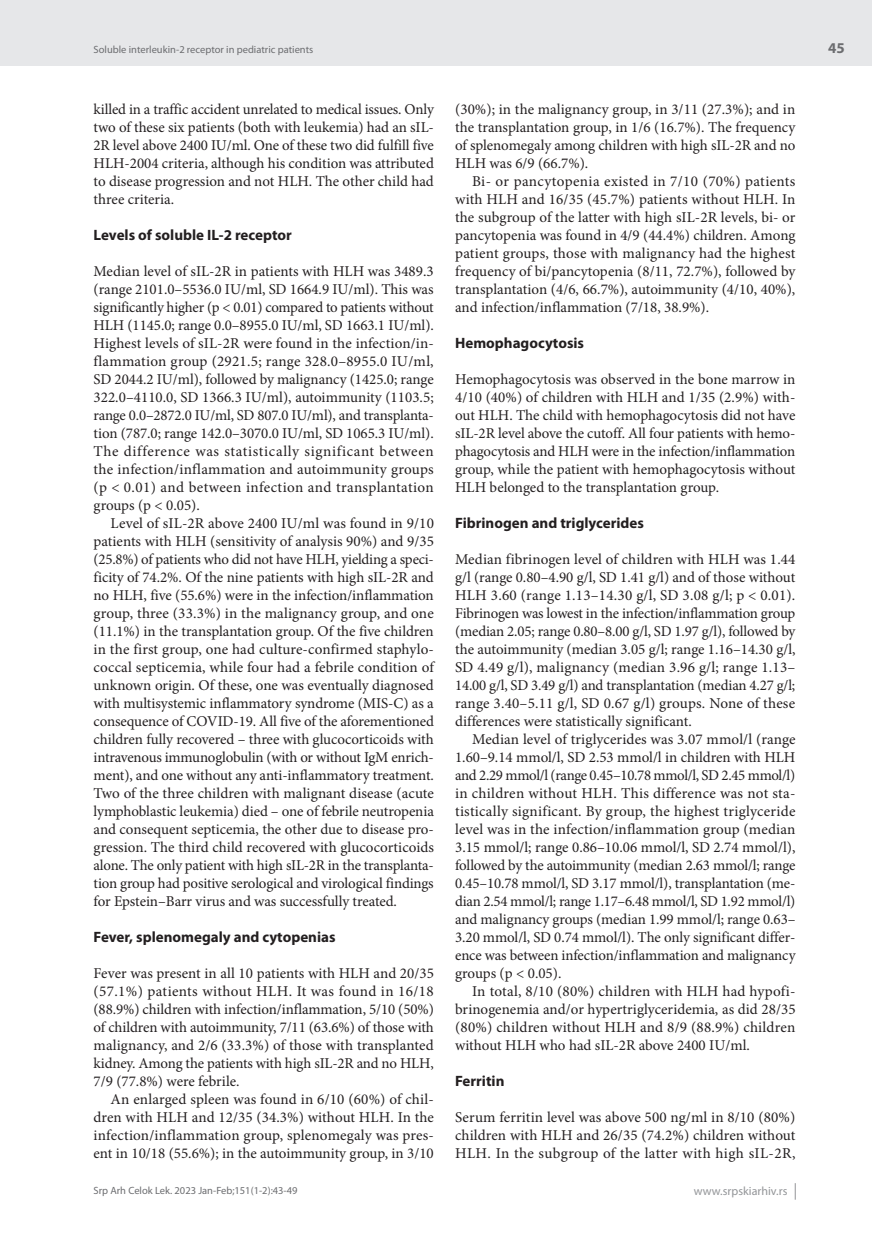
<style>
.page{position:relative;width:872px;height:1234px;background:#fff}
.page>*{position:absolute;margin:0;border:0;box-sizing:border-box;transform-origin:0 0}
.t1{font:15px/18px "Minion Pro";color:#231f20;text-align:justify}
.t2{font:700 15px "Myriad Pro";color:#231f20}
.t3{font:700 15px "Myriad Pro";color:#6c6d70}
.t4{font:12px "Myriad Pro";color:#939598}
.t5{font:10.5px "Myriad Pro";color:#6c6d70}
</style>
<div class="page">
<div style="left:0;top:0;width:872px;height:66px;background:#e6e7e9"></div>
<svg style="left:795px;top:1183px;width:1px;height:16px"></svg>
<p class="t5" style="left:94px;top:43px;width:221px">Soluble interleukin-2 receptor in pediatric patients</p>
<p class="t1" style="left:94px;top:100px;width:342px">killed in a traffic accident unrelated to medical issues. Only two of these six patients (both with leukemia) had an sIL-2R level above 2400 IU/ml. One of these two did fulfill five HLH-2004 criteria, although his condition was attributed to disease progression and not HLH. The other child had three criteria.</p>
<p class="t2" style="left:94px;top:225px;width:200px">Levels of soluble IL-2 receptor</p>
<p class="t1" style="left:94px;top:262px;width:342px">Median level of sIL-2R in patients with HLH was 3489.3 (range 2101.0–5536.0 IU/ml, SD 1664.9 IU/ml). This was significantly higher (p &lt; 0.01) compared to patients without HLH (1145.0; range 0.0–8955.0 IU/ml, SD 1663.1 IU/ml).<br>Highest levels of sIL-2R were found in the infection/in&shy;flammation group (2921.5; range 328.0–8955.0 IU/ml, SD 2044.2 IU/ml), followed by malignancy (1425.0; range 322.0–4110.0, SD 1366.3 IU/ml), autoimmunity (1103.5; range 0.0–2872.0 IU/ml, SD 807.0 IU/ml), and transplanta&shy;tion (787.0; range 142.0–3070.0 IU/ml, SD 1065.3 IU/ml).<br>The difference was statistically significant between the infection/inflammation and autoimmunity groups (p &lt; 0.01) and between infection and transplantation groups (p &lt; 0.05).</p>
<p class="t1" style="left:94px;top:514px;width:342px;text-indent:17px">Level of sIL-2R above 2400 IU/ml was found in 9/10 patients with HLH (sensitivity of analysis 90%) and 9/35 (25.8%) of patients who did not have HLH, yielding a speci&shy;ficity of 74.2%. Of the nine patients with high sIL-2R and no HLH, five (55.6%) were in the infection/inflammation group, three (33.3%) in the malignancy group, and one (11.1%) in the transplantation group. Of the five children in the first group, one had culture-confirmed staphylo&shy;coccal septicemia, while four had a febrile condition of unknown origin. Of these, one was eventually diagnosed with multisystemic inflammatory syndrome (MIS-C) as a consequence of COVID-19. All five of the aforementioned children fully recovered – three with glucocorticoids with intravenous immunoglobulin (with or without IgM enrich&shy;ment), and one without any anti-inflammatory treatment.<br>Two of the three children with malignant disease (acute lymphoblastic leukemia) died – one of febrile neutropenia and consequent septicemia, the other due to disease pro&shy;gression. The third child recovered with glucocorticoids alone. The only patient with high sIL-2R in the transplanta&shy;tion group had positive serological and virological findings for Epstein–Barr virus and was successfully treated.</p>
<p class="t2" style="left:94px;top:927px;width:243px">Fever, splenomegaly and cytopenias</p>
<p class="t1" style="left:94px;top:964px;width:342px">Fever was present in all 10 patients with HLH and 20/35 (57.1%) patients without HLH. It was found in 16/18 (88.9%) children with infection/inflammation, 5/10 (50%) of children with autoimmunity, 7/11 (63.6%) of those with malignancy, and 2/6 (33.3%) of those with transplanted kidney. Among the patients with high sIL-2R and no HLH, 7/9 (77.8%) were febrile.</p>
<p class="t1" style="left:94px;top:1090px;width:342px;text-indent:17px">An enlarged spleen was found in 6/10 (60%) of chil&shy;dren with HLH and 12/35 (34.3%) without HLH. In the infection/inflammation group, splenomegaly was pres&shy;ent in 10/18 (55.6%); in the autoimmunity group, in 3/10</p>
<p class="t1" style="left:455px;top:100px;width:342px">(30%); in the malignancy group, in 3/11 (27.3%); and in the transplantation group, in 1/6 (16.7%). The frequency of splenomegaly among children with high sIL-2R and no HLH was 6/9 (66.7%).</p>
<p class="t1" style="left:455px;top:172px;width:342px;text-indent:17px">Bi- or pancytopenia existed in 7/10 (70%) patients with HLH and 16/35 (45.7%) patients without HLH. In the subgroup of the latter with high sIL-2R levels, bi- or pancytopenia was found in 4/9 (44.4%) children. Among patient groups, those with malignancy had the highest frequency of bi/pancytopenia (8/11, 72.7%), followed by transplantation (4/6, 66.7%), autoimmunity (4/10, 40%), and infection/inflammation (7/18, 38.9%).</p>
<p class="t2" style="left:455px;top:333px;width:130px">Hemophagocytosis</p>
<p class="t1" style="left:455px;top:370px;width:342px">Hemophagocytosis was observed in the bone marrow in 4/10 (40%) of children with HLH and 1/35 (2.9%) with&shy;out HLH. The child with hemophagocytosis did not have sIL-2R level above the cutoff. All four patients with hemo&shy;phagocytosis and HLH were in the infection/inflammation group, while the patient with hemophagocytosis without HLH belonged to the transplantation group.</p>
<p class="t2" style="left:455px;top:513px;width:190px">Fibrinogen and triglycerides</p>
<p class="t1" style="left:455px;top:550px;width:342px">Median fibrinogen level of children with HLH was 1.44 g/l (range 0.80–4.90 g/l, SD 1.41 g/l) and of those without HLH 3.60 (range 1.13–14.30 g/l, SD 3.08 g/l; p &lt; 0.01).<br>Fibrinogen was lowest in the infection/inflammation group (median 2.05; range 0.80–8.00 g/l, SD 1.97 g/l), followed by the autoimmunity (median 3.05 g/l; range 1.16–14.30 g/l, SD 4.49 g/l), malignancy (median 3.96 g/l; range 1.13– 14.00 g/l, SD 3.49 g/l) and transplantation (median 4.27 g/l; range 3.40–5.11 g/l, SD 0.67 g/l) groups. None of these differences were statistically significant.</p>
<p class="t1" style="left:455px;top:730px;width:342px;text-indent:17px">Median level of triglycerides was 3.07 mmol/l (range 1.60–9.14 mmol/l, SD 2.53 mmol/l in children with HLH and 2.29 mmol/l (range 0.45–10.78 mmol/l, SD 2.45 mmol/l) in children without HLH. This difference was not sta&shy;tistically significant. By group, the highest triglyceride level was in the infection/inflammation group (median 3.15 mmol/l; range 0.86–10.06 mmol/l, SD 2.74 mmol/l), followed by the autoimmunity (median 2.63 mmol/l; range 0.45–10.78 mmol/l, SD 3.17 mmol/l), transplantation (me&shy;dian 2.54 mmol/l; range 1.17–6.48 mmol/l, SD 1.92 mmol/l) and malignancy groups (median 1.99 mmol/l; range 0.63– 3.20 mmol/l, SD 0.74 mmol/l). The only significant differ&shy;ence was between infection/inflammation and malignancy groups (p &lt; 0.05).</p>
<p class="t1" style="left:455px;top:982px;width:342px;text-indent:17px">In total, 8/10 (80%) children with HLH had hypofi&shy;brinogenemia and/or hypertriglyceridemia, as did 28/35 (80%) children without HLH and 8/9 (88.9%) children without HLH who had sIL-2R above 2400 IU/ml.</p>
<p class="t2" style="left:455px;top:1071px;width:51px">Ferritin</p>
<p class="t1" style="left:455px;top:1108px;width:342px">Serum ferritin level was above 500 ng/ml in 8/10 (80%) children with HLH and 26/35 (74.2%) children without HLH. In the subgroup of the latter with high sIL-2R,</p>
<p class="t5" style="left:94px;top:1184px;width:205px">Srp Arh Celok Lek. 2023 Jan-Feb;151(1-2):43-49</p>
<p class="t4" style="left:694px;top:1183px;width:95px">www.srpskiarhiv.rs</p>
<p class="t3" style="left:828px;top:38px;width:18px">45</p>
</div>
